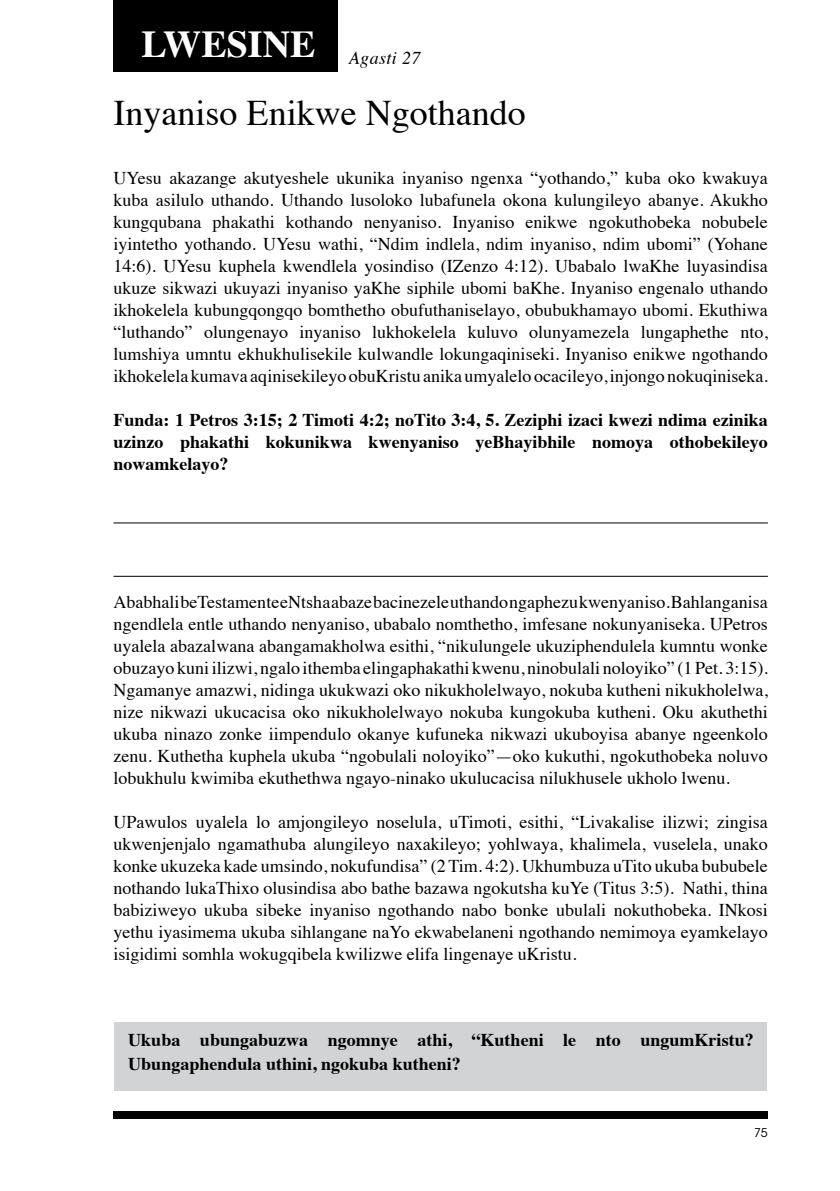
<style>
.page{position:relative;width:840px;height:1191px;background:#fff}
.page>*{position:absolute;margin:0;border:0;box-sizing:border-box;transform-origin:0 0}
.t1{font:36px "Times";color:#000}
.t2{font:18px/22px "Times";color:#000;text-align:justify}
.t3{font:700 18px/22px "Times";color:#000;text-align:justify}
.t4{font:italic 18px "Times";letter-spacing:.02em;color:#000}
.t5{font:12px "ITC Avant Garde Std";color:#000}
</style>
<div class="page">
<div style="left:113px;top:1111px;width:654px;height:8px;background:#000"></div>
<div style="left:113px;top:0;width:225px;height:71px;background:#000"></div>
<hr style="left:113px;top:522px;width:654px;height:1px;background:#000">
<hr style="left:113px;top:576px;width:654px;height:1px;background:#000">
<div style="left:114px;top:1022px;width:652px;height:69px;background:#d1d3d4"></div>
<p class="t4" style="left:141px;top:42px;width:280px"><sup>LWESINE</sup> Agasti 27</p>
<h1 class="t1" style="left:113px;top:80px;width:413px">Inyaniso Enikwe Ngothando</h1>
<p class="t2" style="left:113px;top:165px;width:655px">UYesu akazange akutyeshele ukunika inyaniso ngenxa “yothando,” kuba oko kwakuya kuba asilulo uthando. Uthando lusoloko lubafunela okona kulungileyo abanye. Akukho kungqubana phakathi kothando nenyaniso. Inyaniso enikwe ngokuthobeka nobubele iyintetho yothando. UYesu wathi, “Ndim indlela, ndim inyaniso, ndim ubomi” (Yohane 14:6). UYesu kuphela kwendlela yosindiso (IZenzo 4:12). Ubabalo lwaKhe luyasindisa ukuze sikwazi ukuyazi inyaniso yaKhe siphile ubomi baKhe. Inyaniso engenalo uthando ikhokelela kubungqongqo bomthetho obufuthaniselayo, obubukhamayo ubomi. Ekuthiwa “luthando” olungenayo inyaniso lukhokelela kuluvo olunyamezela lungaphethe nto, lumshiya umntu ekhukhulisekile kulwandle lokungaqiniseki. Inyaniso enikwe ngothando ikhokelela kumava aqinisekileyo obuKristu anika umyalelo ocacileyo, injongo nokuqiniseka.</p>
<p class="t3" style="left:113px;top:407px;width:655px">Funda: 1 Petros 3:15; 2 Timoti 4:2; noTito 3:4, 5. Zeziphi izaci kwezi ndima ezinika uzinzo phakathi kokunikwa kwenyaniso yeBhayibhile nomoya othobekileyo nowamkelayo?</p>
<p class="t2" style="left:113px;top:589px;width:655px">Ababhali beTestamente eNtsha abaze bacinezele uthando ngaphezu kwenyaniso. Bahlanganisa ngendlela entle uthando nenyaniso, ubabalo nomthetho, imfesane nokunyaniseka. UPetros uyalela abazalwana abangamakholwa esithi, “nikulungele ukuziphendulela kumntu wonke obuzayo kuni ilizwi, ngalo ithemba elingaphakathi kwenu, ninobulali noloyiko” (1 Pet. 3:15).<br>Ngamanye amazwi, nidinga ukukwazi oko nikukholelwayo, nokuba kutheni nikukholelwa, nize nikwazi ukucacisa oko nikukholelwayo nokuba kungokuba kutheni. Oku akuthethi ukuba ninazo zonke iimpendulo okanye kufuneka nikwazi ukuboyisa abanye ngeenkolo zenu. Kuthetha kuphela ukuba “ngobulali noloyiko”—oko kukuthi, ngokuthobeka noluvo lobukhulu kwimiba ekuthethwa ngayo-ninako ukulucacisa nilukhusele ukholo lwenu.</p>
<p class="t2" style="left:113px;top:809px;width:655px">UPawulos uyalela lo amjongileyo noselula, uTimoti, esithi, “Livakalise ilizwi; zingisa ukwenjenjalo ngamathuba alungileyo naxakileyo; yohlwaya, khalimela, vuselela, unako konke ukuzeka kade umsindo, nokufundisa” (2 Tim. 4:2). Ukhumbuza uTito ukuba bububele nothando lukaThixo olusindisa abo bathe bazawa ngokutsha kuYe (Titus 3:5). Nathi, thina babiziweyo ukuba sibeke inyaniso ngothando nabo bonke ubulali nokuthobeka. INkosi yethu iyasimema ukuba sihlangane naYo ekwabelaneni ngothando nemimoya eyamkelayo isigidimi somhla wokugqibela kwilizwe elifa lingenaye uKristu.</p>
<p class="t3" style="left:128px;top:1026px;width:626px;line-height:24px">Ukuba ubungabuzwa ngomnye athi, “Kutheni le nto ungumKristu?<br>Ubungaphendula uthini, ngokuba kutheni?</p>
<p class="t5" style="left:753px;top:1125px;width:15px">75</p>
</div>
